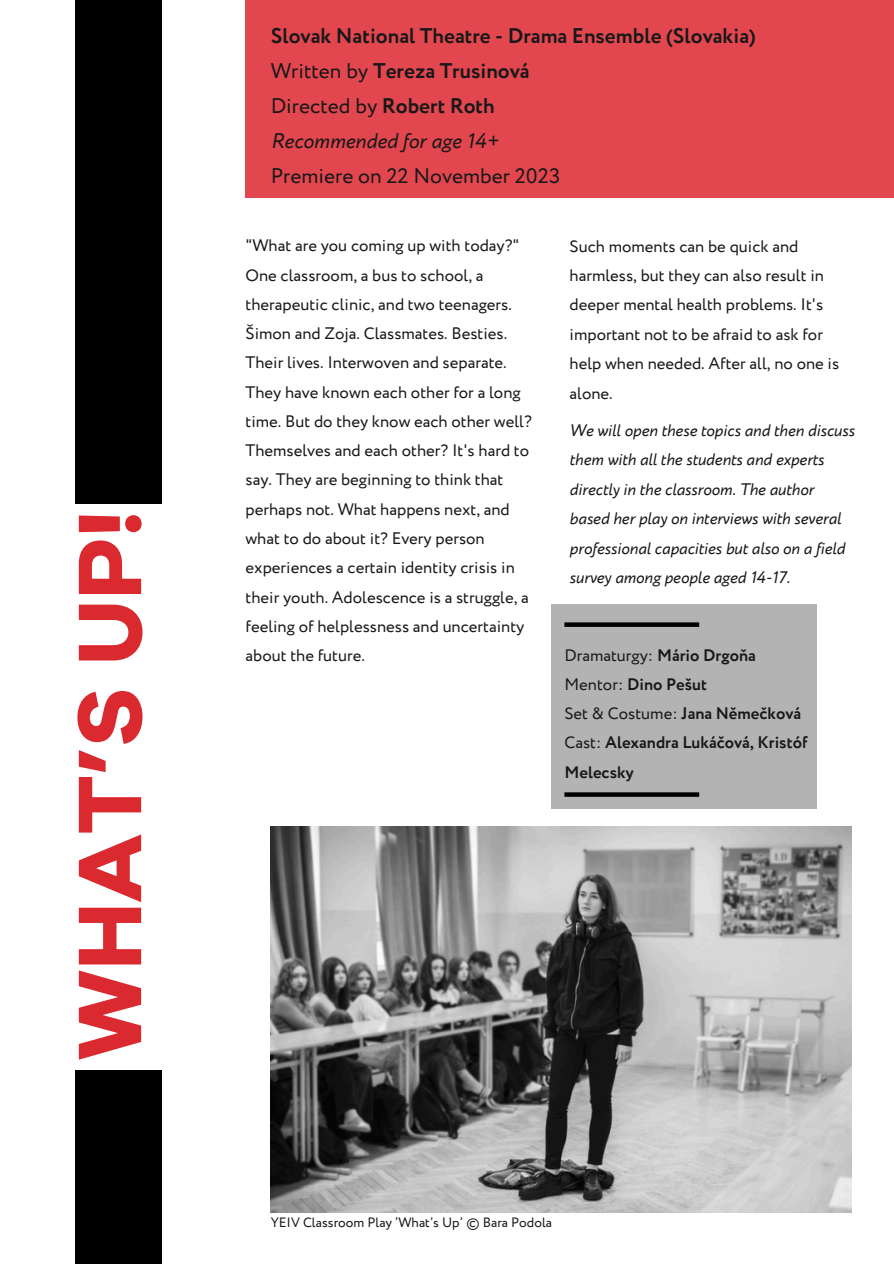
<style>
.page{position:relative;width:894px;height:1264px;background:#fff}
.page>*{position:absolute;margin:0;border:0;box-sizing:border-box;transform-origin:0 0}
.t1{font:93px "Galano Grotesque Alt Regular 2";color:#da292f}
.t2{font:700 21.15px/34.8px "Circe";color:#181818}
.t3{font:16.65px/29.2px "Circe";color:#181818}
.t4{font:italic 16.65px/29.4px "Circe";color:#181818}
.t5{font:700 16.65px/29.2px "Circe";color:#181818}
.t6{font:13.5px "Circe";color:#181818}
.s1{font-weight:400}
.s2{font-weight:400;font-style:italic}
</style>
<div class="page">
<div style="left:75px;top:0;width:87px;height:504px;background:#000"></div>
<div style="left:75px;top:1069px;width:87px;height:194px;background:#000"></div>
<div style="left:245px;top:0;width:648px;height:197px;background:#e2474f"></div>
<div style="left:551px;top:603px;width:266px;height:205px;background:#b3b3b3"></div>
<svg style="left:564px;top:792px;width:135px;height:4px"></svg>
<div style="left:564px;top:622px;width:135px;height:5px;background:#000"></div>
<img style="left:270px;top:826px;width:581px;height:386px">
<h3 class="t1" style="left:71px;top:1060px;width:551px;rotate:-90deg">WHAT’S UP!</h3>
<h3 class="t2" style="left:270px;top:20px;width:486px">Slovak National Theatre - Drama Ensemble (Slovakia)<br><span class="s1">Written by</span> Tereza Trusinová<br><span class="s1">Directed by</span> Robert Roth<br><span class="s2">Recommended for age 14+<br></span><span class="s1">Premiere on 22 November 2023</span></h3>
<h3 class="t3" style="left:245px;top:232px;width:287px">"What are you coming up with today?" One classroom, a bus to school, a therapeutic clinic, and two teenagers.<br>Šimon and Zoja. Classmates. Besties.<br>Their lives. Interwoven and separate.<br>They have known each other for a long time. But do they know each other well?<br>Themselves and each other? It's hard to say. They are beginning to think that perhaps not. What happens next, and what to do about it? Every person experiences a certain identity crisis in their youth. Adolescence is a struggle, a feeling of helplessness and uncertainty about the future.</h3>
<h3 class="t3" style="left:569px;top:232px;width:271px">Such moments can be quick and harmless, but they can also result in deeper mental health problems. It's important not to be afraid to ask for help when needed. After all, no one is alone.</h3>
<p class="t4" style="left:569px;top:416px;width:286px">We will open these topics and then discuss them with all the students and experts directly in the classroom. The author based her play on interviews with several professional capacities but also on a field survey among people aged 14-17.</p>
<h1 class="t5" style="left:564px;top:641px;width:244px"><span class="s1">Dramaturgy:</span> Mário Drgoňa<br><span class="s1">Mentor:</span> Dino Pešut<br><span class="s1">Set &amp; Costume:</span> Jana Němečková<br><span class="s1">Cast:</span> Alexandra Lukáčová, Kristóf<br>Melecsky</h1>
<p class="t6" style="left:270px;top:1213px;width:283px">YEIV Classroom Play ‘What’s Up’ © Bara Podola</p>
</div>
